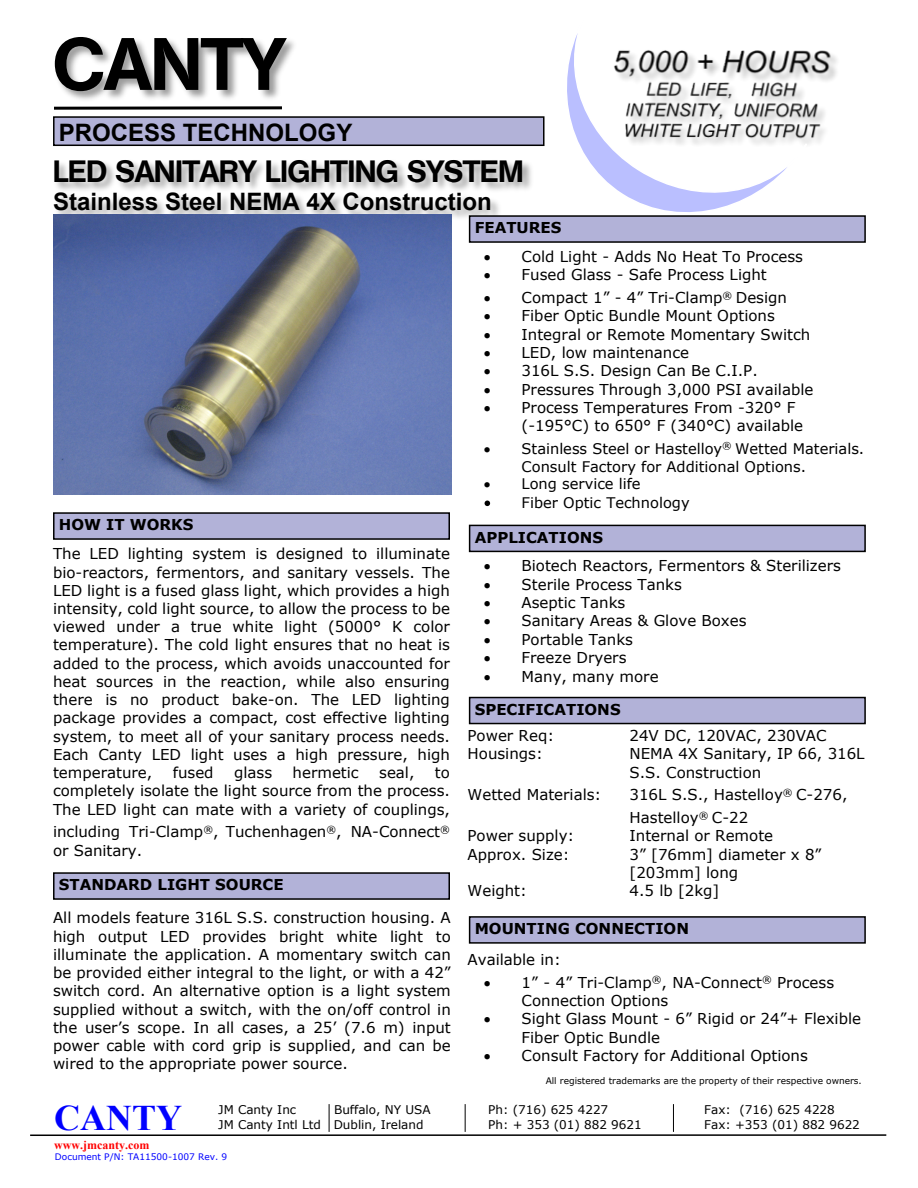
<style>
.page{position:relative;width:918px;height:1188px;background:#fff}
.page>*{position:absolute;margin:0;border:0;box-sizing:border-box;transform-origin:0 0}
.t1{font:72px "Basic Sans SF Bold";color:#000}
.t2{font:700 36px "Times New Roman";color:#00f}
.t3{font:30px "Basic Sans SF Bold";color:#000}
.t4{font:700 24px "Arial";color:#000}
.t5{font:15px/18.3px "Verdana";color:#000}
.t6{font:700 15px "Verdana";color:#000}
.t7{font:14.7px/17.9px "Verdana";color:#000}
.t8{font:12px "Verdana";color:#000}
.t9{font:700 12px "Times New Roman";color:#f00}
.t10{font:9px "Verdana";color:#000}
.t11{font:9px "Verdana";color:#00f}
</style>
<div class="page">
<hr style="left:30px;top:1134px;width:856px;height:2px;background:#000">
<svg style="left:329px;top:1104px;width:1px;height:28px"></svg>
<svg style="left:465px;top:1104px;width:1px;height:28px"></svg>
<svg style="left:673px;top:1104px;width:1px;height:28px"></svg>
<img style="left:57px;top:39px;width:237px;height:61px">
<svg style="left:54px;top:106px;width:228px;height:4px"></svg>
<img style="left:56px;top:162px;width:475px;height:87px">
<svg style="left:485px;top:501px;width:5px;height:5px"></svg>
<img style="left:809px;top:50px;width:28px;height:94px">
<svg style="left:567px;top:34px;width:242px;height:178px"></svg>
<img style="left:53px;top:214px;width:398px;height:280px">
<div style="left:54px;top:117px;width:490px;height:28px;background:#b2b2d8"></div>
<div style="left:53px;top:116px;width:492px;height:30px;border:2px solid #000"></div>
<div style="left:470px;top:917px;width:395px;height:26px;background:#b2b2d8"></div>
<div style="left:469px;top:916px;width:397px;height:28px;border:2px solid #000"></div>
<div style="left:470px;top:698px;width:395px;height:26px;background:#b2b2d8"></div>
<div style="left:469px;top:697px;width:397px;height:27px;border:2px solid #000"></div>
<div style="left:470px;top:525px;width:395px;height:26px;background:#b2b2d8"></div>
<div style="left:469px;top:525px;width:397px;height:27px;border:2px solid #000"></div>
<div style="left:470px;top:216px;width:395px;height:26px;background:#b2b2d8"></div>
<div style="left:469px;top:215px;width:397px;height:28px;border:2px solid #000"></div>
<div style="left:54px;top:873px;width:395px;height:26px;background:#b2b2d8"></div>
<div style="left:53px;top:872px;width:397px;height:28px;border:2px solid #000"></div>
<div style="left:54px;top:513px;width:395px;height:26px;background:#b2b2d8"></div>
<div style="left:53px;top:512px;width:397px;height:28px;border:2px solid #000"></div>
<h1 class="t1" style="left:53px;top:37px;width:234px">CANTY</h1>
<h3 class="t4" style="left:59px;top:123px;width:295px">PROCESS TECHNOLOGY</h3>
<h3 class="t3" style="left:53px;top:160px;width:472px">LED SANITARY LIGHTING SYSTEM</h3>
<h3 class="t4" style="left:53px;top:193px;width:440px">Stainless Steel NEMA 4X Construction</h3>
<p class="t6" style="left:475px;top:222px;width:88px">FEATURES</p>
<p class="t6" style="left:59px;top:519px;width:136px">HOW IT WORKS</p>
<p class="t5" style="left:53px;top:546px;width:398px;text-align:justify">The LED lighting system is designed to illuminate bio-reactors, fermentors, and sanitary vessels. The LED light is a fused glass light, which provides a high intensity, cold light source, to allow the process to be viewed under a true white light (5000° K color temperature). The cold light ensures that no heat is added to the process, which avoids unaccounted for heat sources in the reaction, while also ensuring there is no product bake-on. The LED lighting package provides a compact, cost effective lighting system, to meet all of your sanitary process needs.<br>Each Canty LED light uses a high pressure, high temperature,</p>
<p class="t5" style="left:173px;top:765px;width:42px">fused</p>
<p class="t5" style="left:234px;top:765px;width:40px">glass</p>
<p class="t5" style="left:293px;top:765px;width:68px">hermetic</p>
<p class="t5" style="left:379px;top:765px;width:37px">seal,</p>
<p class="t5" style="left:53px;top:765px;width:398px;text-align:justify;text-indent:382px">to completely isolate the light source from the process.<br>The LED light can mate with a variety of couplings,</p>
<p class="t5" style="left:53px;top:824px;width:398px">including Tri-Clamp<sup>®</sup>, Tuchenhagen<sup>®</sup>, NA-Connect<sup>® </sup>or Sanitary.</p>
<p class="t6" style="left:59px;top:879px;width:226px">STANDARD LIGHT SOURCE</p>
<p class="t5" style="left:53px;top:910px;width:399px;text-align:justify">All models feature 316L S.S. construction housing. A high output LED provides bright white light to illuminate the application. A momentary switch can be provided either integral to the light, or with a 42” switch cord. An alternative option is a light system supplied without a switch, with the on/off control in the user’s scope. In all cases, a 25’ (7.6 m) input power cable with cord grip is supplied, and can be wired to the appropriate power source.</p>
<p class="t5" style="left:484px;top:248px;width:321px">• Cold Light - Adds No Heat To Process</p>
<p class="t5" style="left:484px;top:267px;width:285px">• Fused Glass - Safe Process Light</p>
<p class="t5" style="left:484px;top:290px;width:305px">• Compact 1” - 4” Tri-Clamp<sup>®</sup> Design</p>
<p class="t5" style="left:484px;top:308px;width:293px">• Fiber Optic Bundle Mount Options</p>
<p class="t5" style="left:484px;top:326px;width:328px">• Integral or Remote Momentary Switch</p>
<p class="t5" style="left:484px;top:345px;width:207px">• LED, low maintenance</p>
<p class="t5" style="left:484px;top:363px;width:276px">• 316L S.S. Design Can Be C.I.P.</p>
<p class="t5" style="left:484px;top:381px;width:331px">• Pressures Through 3,000 PSI available</p>
<p class="t5" style="left:522px;top:400px;width:283px;text-indent:-38px">• Process Temperatures From -320° F (-195°C) to 650° F (340°C) available</p>
<p class="t7" style="left:522px;top:441px;width:344px;text-indent:-38px">• Stainless Steel or Hastelloy<sup>®</sup> Wetted Materials.<br>Consult Factory for Additional Options.</p>
<p class="t7" style="left:522px;top:476px;width:170px;line-height:18.3px;text-indent:-38px">• Long service life<br>Fiber Optic Technology</p>
<p class="t6" style="left:475px;top:531px;width:130px">APPLICATIONS</p>
<p class="t5" style="left:484px;top:558px;width:359px">• Biotech Reactors, Fermentors &amp; Sterilizers</p>
<p class="t5" style="left:484px;top:576px;width:200px">• Sterile Process Tanks</p>
<p class="t5" style="left:484px;top:595px;width:143px">• Aseptic Tanks</p>
<p class="t5" style="left:484px;top:613px;width:264px">• Sanitary Areas &amp; Glove Boxes</p>
<p class="t5" style="left:484px;top:631px;width:151px">• Portable Tanks</p>
<p class="t5" style="left:484px;top:650px;width:144px">• Freeze Dryers</p>
<p class="t5" style="left:484px;top:668px;width:176px">• Many, many more</p>
<p class="t6" style="left:475px;top:703px;width:147px">SPECIFICATIONS</p>
<p class="t5" style="left:468px;top:728px;width:88px">Power Req:</p>
<p class="t5" style="left:630px;top:728px;width:199px">24V DC, 120VAC, 230VAC</p>
<p class="t5" style="left:468px;top:746px;width:77px">Housings:</p>
<p class="t5" style="left:630px;top:746px;width:236px">NEMA 4X Sanitary, IP 66, 316L<br>S.S. Construction</p>
<p class="t5" style="left:468px;top:787px;width:135px">Wetted Materials:</p>
<p class="t5" style="left:630px;top:785px;width:219px;line-height:22.6px">316L S.S., Hastelloy<sup>®</sup> C-276,<br>Hastelloy<sup>®</sup> C-22</p>
<p class="t5" style="left:468px;top:828px;width:108px">Power supply:</p>
<p class="t5" style="left:630px;top:828px;width:145px">Internal or Remote</p>
<p class="t5" style="left:468px;top:846px;width:104px">Approx. Size:</p>
<p class="t5" style="left:630px;top:846px;width:193px">3” [76mm] diameter x 8” [203mm] long</p>
<p class="t5" style="left:468px;top:883px;width:61px">Weight:</p>
<p class="t5" style="left:630px;top:883px;width:91px">4.5 lb [2kg]</p>
<p class="t6" style="left:475px;top:923px;width:216px">MOUNTING CONNECTION</p>
<p class="t5" style="left:468px;top:952px;width:95px">Available in:</p>
<p class="t5" style="left:522px;top:974px;width:314px;text-indent:-38px">• 1” - 4” Tri-Clamp<sup>®</sup>, NA-Connect<sup>®</sup> Process<br>Connection Options</p>
<p class="t5" style="left:522px;top:1011px;width:341px;text-indent:-38px">• Sight Glass Mount - 6” Rigid or 24”+ Flexible<br>Fiber Optic Bundle</p>
<p class="t5" style="left:484px;top:1048px;width:326px">• Consult Factory for Additional Options</p>
<p class="t10" style="left:546px;top:1078px;width:318px">All registered trademarks are the property of their respective owners.</p>
<p class="t8" style="left:218px;top:1105px;width:79px">JM Canty Inc</p>
<p class="t8" style="left:334px;top:1105px;width:98px">Buffalo, NY USA</p>
<p class="t8" style="left:488px;top:1105px;width:121px">Ph: (716) 625 4227</p>
<p class="t8" style="left:704px;top:1105px;width:132px">Fax: (716) 625 4228</p>
<p class="t8" style="left:218px;top:1119px;width:207px">JM Canty Intl Ltd Dublin, Ireland</p>
<p class="t8" style="left:488px;top:1119px;width:155px">Ph: + 353 (01) 882 9621</p>
<p class="t8" style="left:704px;top:1119px;width:157px">Fax: +353 (01) 882 9622</p>
<p class="t11" style="left:55px;top:1153px;width:174px">Document P/N: TA11500-1007 Rev. 9</p>
<h2 class="t2" style="left:54px;top:1105px;width:130px">CANTY</h2>
<p class="t9" style="left:54px;top:1141px;width:97px">www.jmcanty.com</p>
</div>
